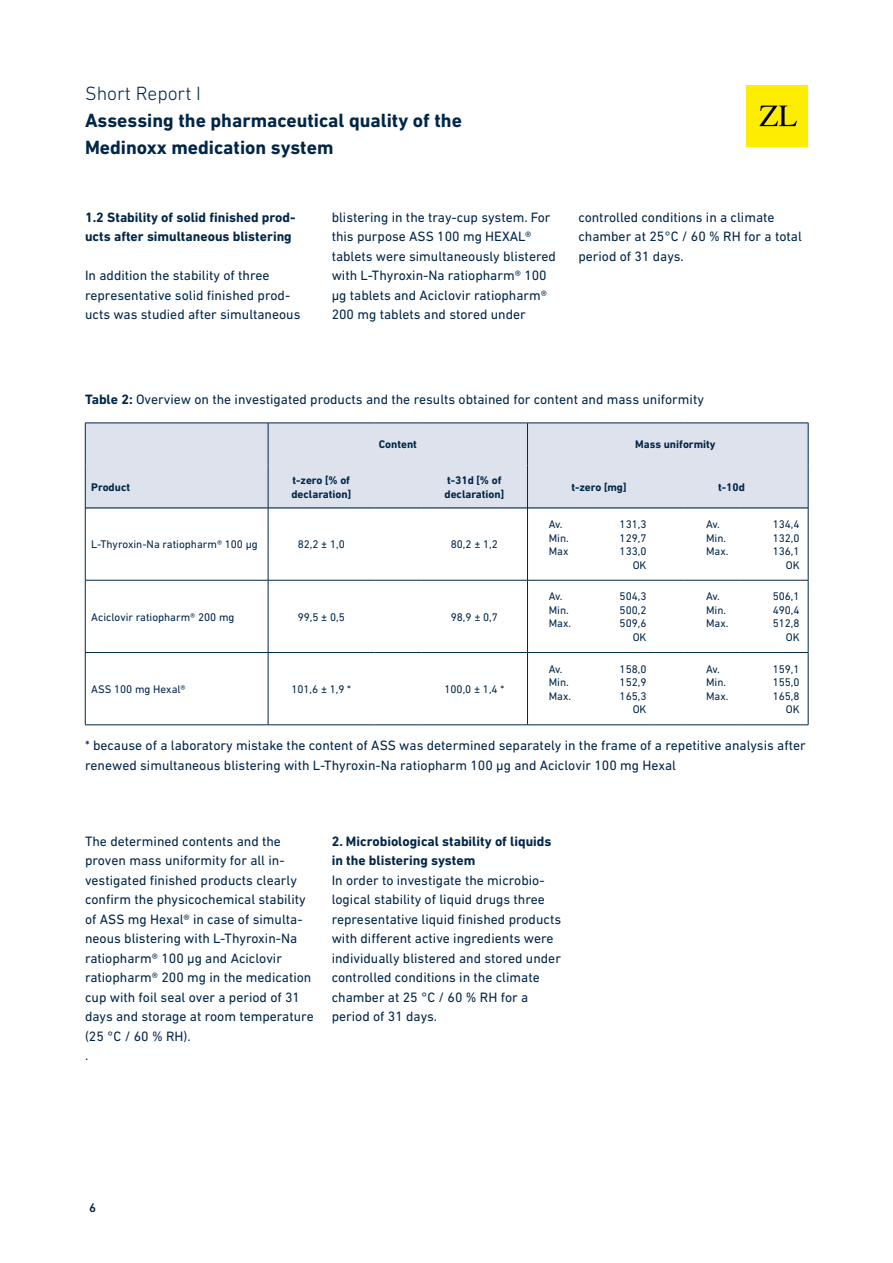
<style>
.page{position:relative;width:893px;height:1263px;background:#fff}
.page>*{position:absolute;margin:0;border:0;box-sizing:border-box;transform-origin:0 0}
.t1{font:700 19.5px/27px "DIN Next LT Pro";color:#002647}
.t2{font:300 19.5px "DIN Next LT Pro";color:#002647}
.t3{font:13.8px/19.5px "DIN Next LT Pro";color:#002647}
.t4{font:700 13.8px/19.5px "DIN Next LT Pro";color:#002647}
.t5{font:500 12.75px "DIN Next LT Pro";color:#002647}
.t6{font:11.25px/13.5px "DIN Next LT Pro";color:#002647}
.t7{font:700 11.25px/13.5px "DIN Next LT Pro";color:#002647}
.s1{font-weight:700}
</style>
<div class="page">
<div style="left:86px;top:424px;width:722px;height:83px;background:#dde2ec"></div>
<svg style="left:86px;top:508px;width:722px;height:216px"></svg>
<hr style="left:527px;top:423px;width:1px;height:42px;background:#002647">
<hr style="left:85px;top:507px;width:183px;height:1px;background:#002647">
<hr style="left:268px;top:507px;width:106px;height:1px;background:#002647">
<hr style="left:374px;top:507px;width:47px;height:1px;background:#002647">
<hr style="left:421px;top:507px;width:106px;height:1px;background:#002647">
<hr style="left:528px;top:507px;width:59px;height:1px;background:#002647">
<hr style="left:587px;top:507px;width:68px;height:1px;background:#002647">
<hr style="left:655px;top:507px;width:30px;height:1px;background:#002647">
<hr style="left:685px;top:507px;width:55px;height:1px;background:#002647">
<hr style="left:740px;top:507px;width:68px;height:1px;background:#002647">
<hr style="left:85px;top:580px;width:183px;height:1px;background:#002647">
<hr style="left:268px;top:580px;width:106px;height:1px;background:#002647">
<hr style="left:374px;top:580px;width:47px;height:1px;background:#002647">
<hr style="left:421px;top:580px;width:106px;height:1px;background:#002647">
<hr style="left:527px;top:580px;width:60px;height:1px;background:#002647">
<hr style="left:587px;top:580px;width:68px;height:1px;background:#002647">
<hr style="left:655px;top:580px;width:30px;height:1px;background:#002647">
<hr style="left:685px;top:580px;width:55px;height:1px;background:#002647">
<hr style="left:740px;top:580px;width:68px;height:1px;background:#002647">
<hr style="left:85px;top:652px;width:183px;height:1px;background:#002647">
<hr style="left:268px;top:652px;width:106px;height:1px;background:#002647">
<hr style="left:374px;top:652px;width:47px;height:1px;background:#002647">
<hr style="left:421px;top:652px;width:106px;height:1px;background:#002647">
<hr style="left:527px;top:652px;width:60px;height:1px;background:#002647">
<hr style="left:587px;top:652px;width:68px;height:1px;background:#002647">
<hr style="left:655px;top:652px;width:30px;height:1px;background:#002647">
<hr style="left:685px;top:652px;width:55px;height:1px;background:#002647">
<hr style="left:740px;top:652px;width:68px;height:1px;background:#002647">
<hr style="left:85px;top:423px;width:1px;height:42px;background:#002647">
<hr style="left:268px;top:423px;width:106px;height:1px;background:#002647">
<hr style="left:374px;top:423px;width:47px;height:1px;background:#002647">
<hr style="left:421px;top:423px;width:106px;height:1px;background:#002647">
<hr style="left:527px;top:423px;width:60px;height:1px;background:#002647">
<hr style="left:587px;top:423px;width:68px;height:1px;background:#002647">
<hr style="left:655px;top:423px;width:30px;height:1px;background:#002647">
<hr style="left:685px;top:423px;width:55px;height:1px;background:#002647">
<hr style="left:740px;top:423px;width:68px;height:1px;background:#002647">
<hr style="left:808px;top:423px;width:1px;height:42px;background:#002647">
<hr style="left:85px;top:465px;width:1px;height:43px;background:#002647">
<hr style="left:808px;top:465px;width:1px;height:43px;background:#002647">
<hr style="left:85px;top:508px;width:1px;height:72px;background:#002647">
<hr style="left:808px;top:508px;width:1px;height:72px;background:#002647">
<hr style="left:85px;top:580px;width:1px;height:72px;background:#002647">
<hr style="left:808px;top:580px;width:1px;height:72px;background:#002647">
<hr style="left:85px;top:653px;width:1px;height:72px;background:#002647">
<hr style="left:808px;top:653px;width:1px;height:72px;background:#002647">
<hr style="left:268px;top:724px;width:106px;height:1px;background:#002647">
<hr style="left:374px;top:724px;width:47px;height:1px;background:#002647">
<hr style="left:527px;top:724px;width:60px;height:1px;background:#002647">
<hr style="left:587px;top:724px;width:68px;height:1px;background:#002647">
<hr style="left:655px;top:724px;width:30px;height:1px;background:#002647">
<hr style="left:685px;top:724px;width:55px;height:1px;background:#002647">
<hr style="left:740px;top:724px;width:68px;height:1px;background:#002647">
<hr style="left:85px;top:423px;width:183px;height:1px;background:#002647">
<hr style="left:268px;top:423px;width:1px;height:42px;background:#002647">
<hr style="left:268px;top:465px;width:1px;height:43px;background:#002647">
<hr style="left:268px;top:508px;width:1px;height:72px;background:#002647">
<hr style="left:268px;top:580px;width:1px;height:72px;background:#002647">
<hr style="left:268px;top:653px;width:1px;height:72px;background:#002647">
<hr style="left:85px;top:724px;width:183px;height:1px;background:#002647">
<hr style="left:527px;top:465px;width:1px;height:43px;background:#002647">
<hr style="left:527px;top:508px;width:1px;height:72px;background:#002647">
<hr style="left:527px;top:580px;width:1px;height:72px;background:#002647">
<hr style="left:527px;top:653px;width:1px;height:72px;background:#002647">
<hr style="left:421px;top:724px;width:106px;height:1px;background:#002647">
<div style="left:746px;top:85px;width:62px;height:62px;background:#ffed00"></div>
<svg style="left:759px;top:106px;width:38px;height:20px"></svg>
<h1 class="t2" style="left:85px;top:82px;width:117px">Short Report I</h1>
<h1 class="t1" style="left:85px;top:106px;width:378px">Assessing the pharmaceutical quality of the<br>Medinoxx medication system</h1>
<p class="t4" style="left:85px;top:207px;width:212px">1.2 Stability of solid finished prod&shy;ucts after simultaneous blistering</p>
<p class="t3" style="left:85px;top:265px;width:217px">In addition the stability of three representative solid finished prod&shy;ucts was studied after simultaneous</p>
<p class="t3" style="left:332px;top:207px;width:226px">blistering in the tray-cup system. For this purpose ASS 100 mg HEXAL® tablets were simultaneously blistered with L-Thyroxin-Na ratiopharm® 100 µg tablets and Aciclovir ratiopharm® 200 mg tablets and stored under</p>
<p class="t3" style="left:578px;top:207px;width:225px">controlled conditions in a climate chamber at 25°C / 60 % RH for a total period of 31 days.</p>
<p class="t3" style="left:85px;top:390px;width:620px"><span class="s1">Table 2:</span> Overview on the investigated products and the results obtained for content and mass uniformity</p>
<p class="t7" style="left:379px;top:438px;width:40px">Content</p>
<p class="t7" style="left:635px;top:438px;width:82px">Mass uniformity</p>
<p class="t7" style="left:91px;top:480px;width:40px">Product</p>
<p class="t7" style="left:291px;top:473px;width:61px">t-zero [% of declaration]</p>
<p class="t7" style="left:444px;top:473px;width:61px">t-31d [% of declaration]</p>
<p class="t7" style="left:571px;top:480px;width:57px">t-zero [mg]</p>
<p class="t7" style="left:718px;top:480px;width:28px">t-10d</p>
<p class="t6" style="left:91px;top:538px;width:168px">L-Thyroxin-Na ratiopharm® 100 µg</p>
<p class="t6" style="left:298px;top:538px;width:49px">82,2 ± 1,0</p>
<p class="t6" style="left:451px;top:538px;width:49px">80,2 ± 1,2</p>
<p class="t6" style="left:91px;top:610px;width:145px">Aciclovir ratiopharm® 200 mg</p>
<p class="t6" style="left:298px;top:610px;width:49px">99,5 ± 0,5</p>
<p class="t6" style="left:451px;top:610px;width:49px">98,9 ± 0,7</p>
<p class="t6" style="left:91px;top:682px;width:96px">ASS 100 mg Hexal®</p>
<p class="t6" style="left:291px;top:682px;width:61px">101,6 ± 1,9 *</p>
<p class="t6" style="left:444px;top:682px;width:61px">100,0 ± 1,4 *</p>
<p class="t6" style="left:549px;top:517px;width:22px">Av.<br>Min.<br>Max</p>
<p class="t6" style="left:620px;top:517px;width:28px;text-align:right">131,3<br>129,7<br>133,0<br>OK</p>
<p class="t6" style="left:706px;top:517px;width:24px">Av.<br>Min.<br>Max.</p>
<p class="t6" style="left:773px;top:517px;width:28px;text-align:right">134,4<br>132,0<br>136,1<br>OK</p>
<p class="t6" style="left:549px;top:590px;width:24px">Av.<br>Min.<br>Max.</p>
<p class="t6" style="left:620px;top:590px;width:28px;text-align:right">504,3<br>500,2<br>509,6<br>OK</p>
<p class="t6" style="left:706px;top:590px;width:24px">Av.<br>Min.<br>Max.</p>
<p class="t6" style="left:773px;top:590px;width:28px;text-align:right">506,1<br>490,4<br>512,8<br>OK</p>
<p class="t6" style="left:549px;top:662px;width:24px">Av.<br>Min.<br>Max.</p>
<p class="t6" style="left:620px;top:662px;width:28px;text-align:right">158,0<br>152,9<br>165,3<br>OK</p>
<p class="t6" style="left:706px;top:662px;width:24px">Av.<br>Min.<br>Max.</p>
<p class="t6" style="left:773px;top:662px;width:28px;text-align:right">159,1<br>155,0<br>165,8<br>OK</p>
<p class="t3" style="left:85px;top:736px;width:722px">* because of a laboratory mistake the content of ASS was determined separately in the frame of a repetitive analysis after renewed simultaneous blistering with L-Thyroxin-Na ratiopharm 100 μg and Aciclovir 100 mg Hexal</p>
<p class="t3" style="left:85px;top:831px;width:230px">The determined contents and the proven mass uniformity for all in&shy;vestigated finished products clearly confirm the physicochemical stability of ASS mg Hexal® in case of simulta&shy;neous blistering with L-Thyroxin-Na ratiopharm® 100 µg and Aciclovir ratiopharm® 200 mg in the medication cup with foil seal over a period of 31 days and storage at room temperature (25 °C / 60 % RH).<br>.</p>
<p class="t4" style="left:332px;top:831px;width:221px">2. Microbiological stability of liquids in the blistering system</p>
<p class="t3" style="left:332px;top:870px;width:231px">In order to investigate the microbio&shy;logical stability of liquid drugs three representative liquid finished products with different active ingredients were individually blistered and stored under controlled conditions in the climate chamber at 25 °C / 60 % RH for a period of 31 days.</p>
<p class="t5" style="left:89px;top:1200px;width:8px">6</p>
</div>
